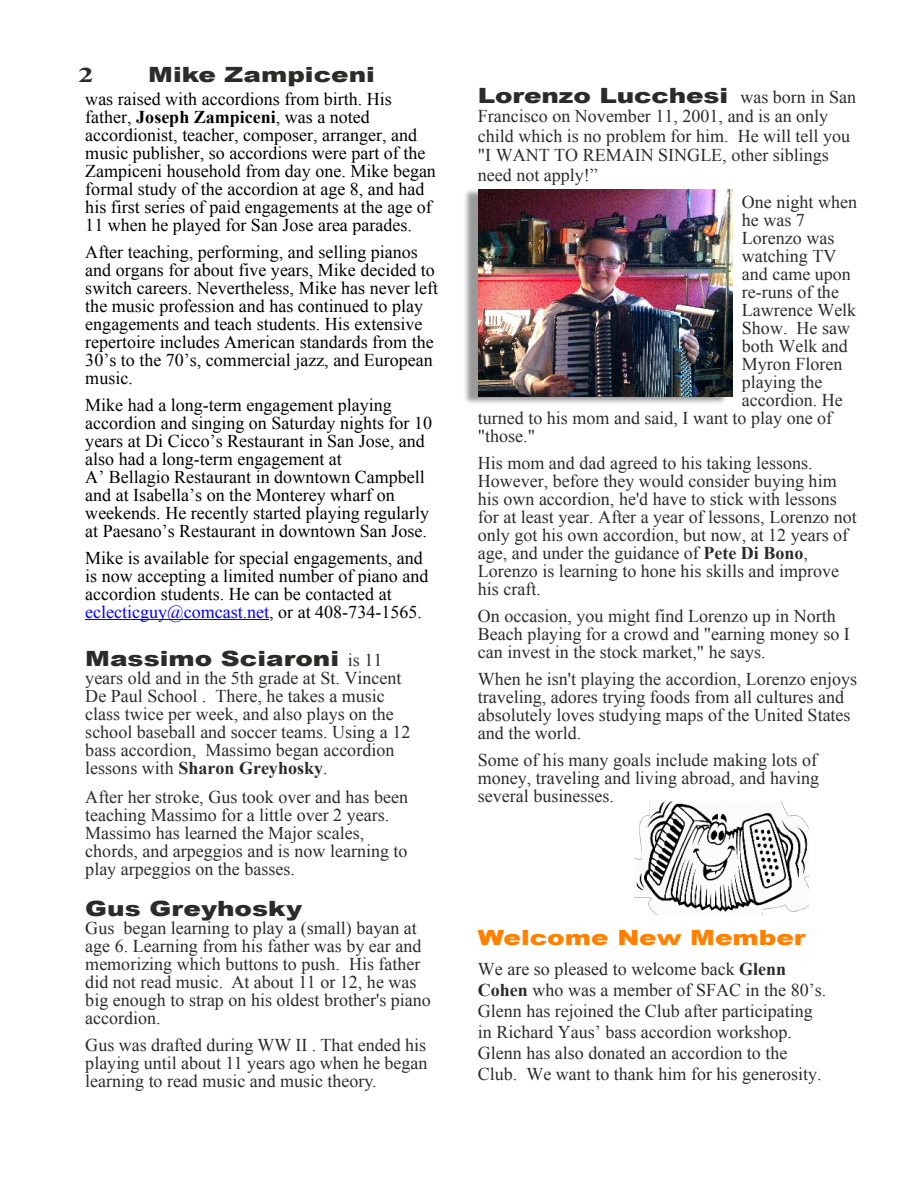
<style>
.page{position:relative;width:918px;height:1188px;background:#fff}
.page>*{position:absolute;margin:0;border:0;box-sizing:border-box;transform-origin:0 0}
.t1{font:900 21px "Arial";color:#2c2b2a;scale:1.25 1}
.t2{font:900 21px "Arial";color:#ff8000;scale:1.25 1}
.t3{font:700 21px "Times New Roman";color:#2c2b2a;scale:1.5 1}
.t4{font:18px/18px "Times New Roman";color:#2c2b2a}
.t5{font:18px/18px "Times New Roman";color:#000}
.s1{font-weight:700}
.s2{color:#00f}
.s3{font-family:"Times New Roman";font-weight:400;font-size:18px}
</style>
<div class="page">
<img style="left:465px;top:189px;width:267px;height:214px">
<img style="left:479px;top:190px;width:253px;height:207px">
<hr style="left:85px;top:620px;width:184px;height:1px;background:#00f">
<img style="left:635px;top:801px;width:174px;height:114px">
<p class="t3" style="left:78px;top:68px;width:12px">2</p>
<p class="t1" style="left:148px;top:67px;width:183px">Mike Zampiceni</p>
<p class="t5" style="left:85px;top:91px;width:352px">was raised with accordions from birth. His father, <span class="s1">Joseph Zampiceni</span>, was a noted accordionist, teacher, composer, arranger, and music publisher, so accordions were part of the Zampiceni household from day one. Mike began formal study of the accordion at age 8, and had his first series of paid engagements at the age of 11 when he played for San Jose area parades.</p>
<p class="t5" style="left:85px;top:244px;width:354px">After teaching, performing, and selling pianos and organs for about five years, Mike decided to switch careers. Nevertheless, Mike has never left the music profession and has continued to play engagements and teach students. His extensive repertoire includes American standards from the 30’s to the 70’s, commercial jazz, and European music.</p>
<p class="t5" style="left:85px;top:397px;width:348px">Mike had a long-term engagement playing accordion and singing on Saturday nights for 10 years at Di Cicco’s Restaurant in San Jose, and also had a long-term engagement at<br>A’ Bellagio Restaurant in downtown Campbell and at Isabella’s on the Monterey wharf on weekends. He recently started playing regularly at Paesano’s Restaurant in downtown San Jose.</p>
<p class="t5" style="left:85px;top:550px;width:345px">Mike is available for special engagements, and is now accepting a limited number of piano and accordion students. He can be contacted at <span class="s2">eclecticguy@comcast.net</span>, or at 408-734-1565.</p>
<p class="t1" style="left:85px;top:651px;width:239px">Massimo Sciaroni <span class="s3">is 11</span></p>
<p class="t4" style="left:85px;top:671px;width:327px">years old and in the 5th grade at St. Vincent De Paul School . There, he takes a music class twice per week, and also plays on the school baseball and soccer teams. Using a 12 bass accordion, Massimo began accordion lessons with <span class="s1">Sharon Greyhosky</span>.</p>
<p class="t4" style="left:85px;top:790px;width:324px">After her stroke, Gus took over and has been teaching Massimo for a little over 2 years.<br>Massimo has learned the Major scales, chords, and arpeggios and is now learning to play arpeggios on the basses.</p>
<p class="t1" style="left:85px;top:901px;width:175px">Gus Greyhosky</p>
<p class="t4" style="left:85px;top:920px;width:347px">Gus began learning to play a (small) bayan at age 6. Learning from his father was by ear and memorizing which buttons to push. His father did not read music. At about 11 or 12, he was big enough to strap on his oldest brother's piano accordion.</p>
<p class="t4" style="left:85px;top:1037px;width:344px;text-align:justify">Gus was drafted during WW II . That ended his playing until about 11 years ago when he began learning to read music and music theory.</p>
<p class="t1" style="left:478px;top:88px;width:304px">Lorenzo Lucchesi <span class="s3">was born in San</span></p>
<p class="t4" style="left:478px;top:108px;width:374px;line-height:19.5px">Francisco on November 11, 2001, and is an only child which is no problem for him. He will tell you "I WANT TO REMAIN SINGLE, other siblings need not apply!”</p>
<p class="t4" style="left:742px;top:194px;width:117px">One night when</p>
<p class="t4" style="left:742px;top:212px;width:65px">he was 7</p>
<p class="t4" style="left:742px;top:230px;width:94px">Lorenzo was</p>
<p class="t4" style="left:742px;top:248px;width:96px">watching TV</p>
<p class="t4" style="left:742px;top:266px;width:111px">and came upon</p>
<p class="t4" style="left:742px;top:284px;width:99px">re-runs of the</p>
<p class="t4" style="left:742px;top:302px;width:116px">Lawrence Welk</p>
<p class="t4" style="left:742px;top:320px;width:110px">Show. He saw</p>
<p class="t4" style="left:742px;top:338px;width:108px">both Welk and</p>
<p class="t4" style="left:742px;top:356px;width:102px">Myron Floren</p>
<p class="t4" style="left:742px;top:374px;width:82px">playing the</p>
<p class="t4" style="left:742px;top:392px;width:103px">accordion. He</p>
<p class="t4" style="left:478px;top:410px;width:356px">turned to his mom and said, I want to play one of</p>
<p class="t4" style="left:478px;top:428px;width:59px">"those."</p>
<p class="t4" style="left:478px;top:455px;width:381px">His mom and dad agreed to his taking lessons.<br>However, before they would consider buying him his own accordion, he'd have to stick with lessons for at least year. After a year of lessons, Lorenzo not only got his own accordion, but now, at 12 years of age, and under the guidance of <span class="s1">Pete Di Bono</span>, Lorenzo is learning to hone his skills and improve his craft.</p>
<p class="t4" style="left:478px;top:608px;width:374px">On occasion, you might find Lorenzo up in North<br>Beach playing for a crowd and "earning money so I can invest in the stock market," he says.</p>
<p class="t4" style="left:478px;top:671px;width:381px">When he isn't playing the accordion, Lorenzo enjoys traveling, adores trying foods from all cultures and absolutely loves studying maps of the United States and the world.</p>
<p class="t4" style="left:478px;top:752px;width:343px;text-align:justify">Some of his many goals include making lots of money, traveling and living abroad, and having several businesses.</p>
<p class="t2" style="left:478px;top:929px;width:264px">Welcome New Member</p>
<p class="t4" style="left:478px;top:960px;width:350px;line-height:21px">We are so pleased to welcome back <span class="s1">Glenn Cohen</span> who was a member of SFAC in the 80’s.<br>Glenn has rejoined the Club after participating in Richard Yaus’ bass accordion workshop.<br>Glenn has also donated an accordion to the Club. We want to thank him for his generosity.</p>
</div>
